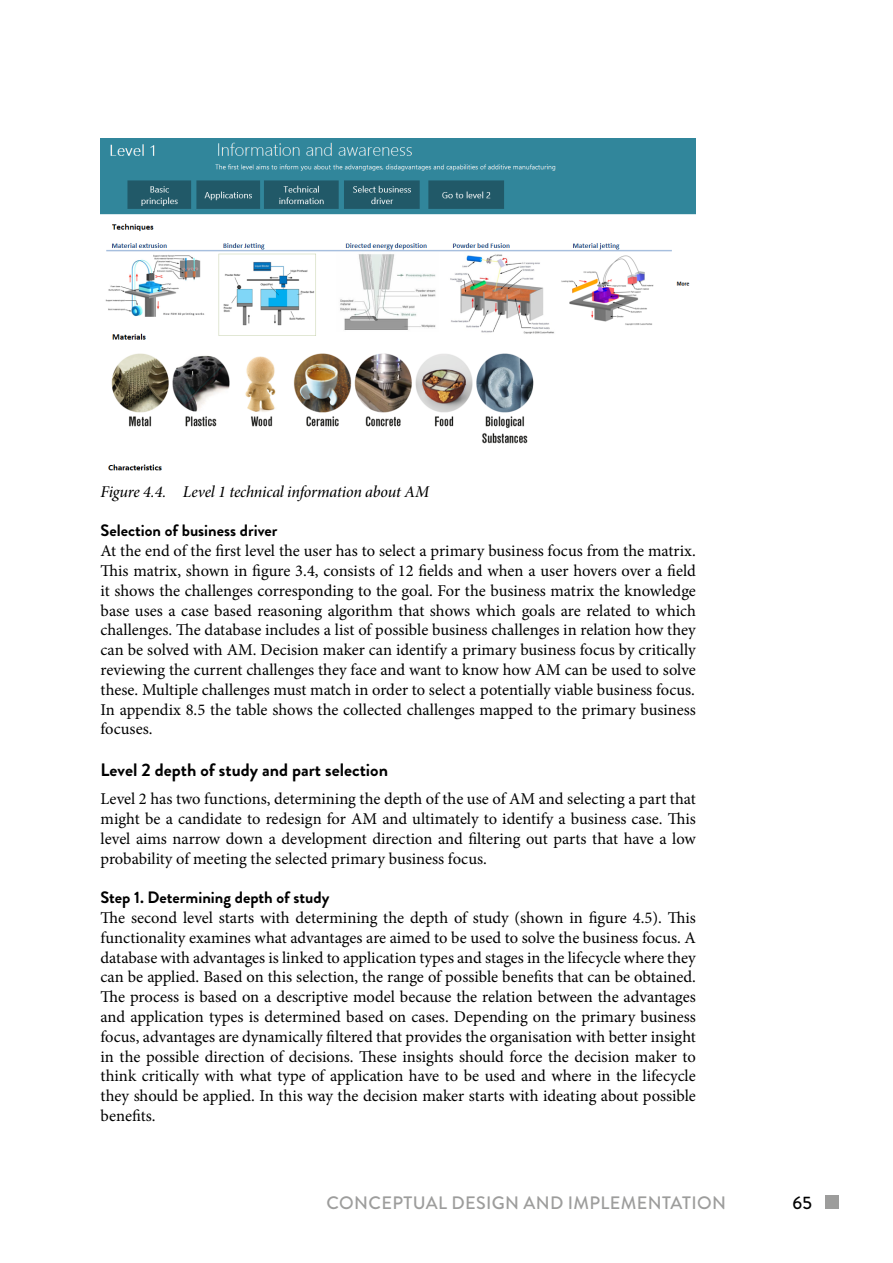
<style>
.page{position:relative;width:893px;height:1263px;background:#fff}
.page>*{position:absolute;margin:0;border:0;box-sizing:border-box;transform-origin:0 0}
.t1{font:700 18px "Brandon Grotesque";color:#000}
.t2{font:500 18px "Brandon Grotesque";letter-spacing:.02em;color:#9d9d9c}
.t3{font:500 18px "Brandon Grotesque";color:#000}
.t4{font:16.5px/19.8px "Minion Pro";color:#000;text-align:justify}
.t5{font:700 16.5px "Brandon Grotesque";color:#000}
.t6{font:16.5px "Minion Pro Medium It Subh";letter-spacing:-.01em;color:#000}
</style>
<div class="page">
<div style="left:825px;top:1195px;width:14px;height:14px;background:#9d9d9c"></div>
<img style="left:101px;top:138px;width:595px;height:333px">
<p class="t6" style="left:101px;top:481px;width:330px">Figure 4.4. Level 1 technical information about AM</p>
<p class="t5" style="left:101px;top:519px;width:179px">Selection of business driver</p>
<p class="t4" style="left:101px;top:541px;width:597px">At the end of the first level the user has to select a primary business focus from the matrix.<br>This matrix, shown in figure 3.4, consists of 12 fields and when a user hovers over a field it shows the challenges corresponding to the goal. For the business matrix the knowledge base uses a case based reasoning algorithm that shows which goals are related to which challenges. The database includes a list of possible business challenges in relation how they can be solved with AM. Decision maker can identify a primary business focus by critically reviewing the current challenges they face and want to know how AM can be used to solve these. Multiple challenges must match in order to select a potentially viable business focus.<br>In appendix 8.5 the table shows the collected challenges mapped to the primary business focuses.</p>
<p class="t1" style="left:101px;top:757px;width:289px">Level 2 depth of study and part selection</p>
<p class="t4" style="left:101px;top:789px;width:597px">Level 2 has two functions, determining the depth of the use of AM and selecting a part that might be a candidate to redesign for AM and ultimately to identify a business case. This level aims narrow down a development direction and filtering out parts that have a low probability of meeting the selected primary business focus.</p>
<p class="t5" style="left:101px;top:886px;width:230px">Step 1. Determining depth of study</p>
<p class="t4" style="left:101px;top:908px;width:597px">The second level starts with determining the depth of study (shown in figure 4.5). This functionality examines what advantages are aimed to be used to solve the business focus. A database with advantages is linked to application types and stages in the lifecycle where they can be applied. Based on this selection, the range of possible benefits that can be obtained.<br>The process is based on a descriptive model because the relation between the advantages and application types is determined based on cases. Depending on the primary business focus, advantages are dynamically filtered that provides the organisation with better insight in the possible direction of decisions. These insights should force the decision maker to think critically with what type of application have to be used and where in the lifecycle they should be applied. In this way the decision maker starts with ideating about possible benefits.</p>
<p class="t2" style="left:326px;top:1190px;width:26px">CONCEPTUAL</p>
<p class="t2" style="left:451px;top:1190px;width:12px">DES</p>
<p class="t2" style="left:486px;top:1190px;width:52px">IGN AND</p>
<p class="t2" style="left:568px;top:1190px;width:19px">IMPLEMENTAT</p>
<p class="t2" style="left:691px;top:1190px;width:20px">ION</p>
<p class="t3" style="left:793px;top:1190px;width:21px">65</p>
</div>
